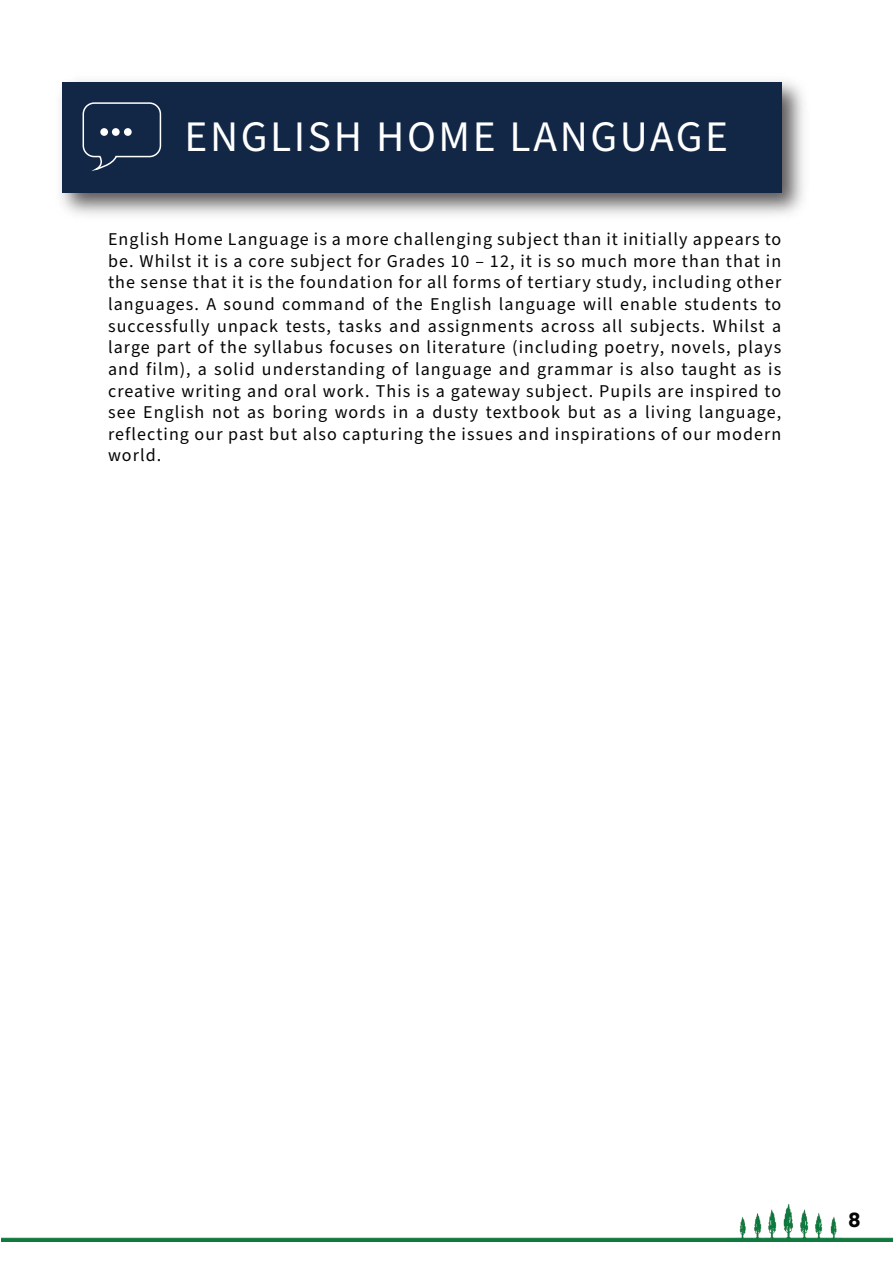
<style>
.page{position:relative;width:893px;height:1263px;background:#fff}
.page>*{position:absolute;margin:0;border:0;box-sizing:border-box;transform-origin:0 0}
.t1{font:43.5px "Source Sans Pro";letter-spacing:.06em;color:#fff}
.t2{font:700 19.5px "Poppins";color:#050504}
.t3{font:18px/21.6px "Source Sans Pro";letter-spacing:.06em;color:#050504;text-align:justify}
</style>
<div class="page">
<img style="left:1px;top:1204px;width:892px;height:37px">
<img style="left:61px;top:81px;width:743px;height:134px">
<div style="left:62px;top:82px;width:719px;height:110px;background:#122746"></div>
<svg style="left:82px;top:102px;width:80px;height:69px"></svg>
<div style="left:100px;top:128px;width:8px;height:8px;background:#fff;border-radius:50%"></div>
<div style="left:112px;top:128px;width:8px;height:8px;background:#fff;border-radius:50%"></div>
<div style="left:124px;top:128px;width:8px;height:8px;background:#fff;border-radius:50%"></div>
<h1 class="t1" style="left:184px;top:107px;width:545px">ENGLISH HOME LANGUAGE</h1>
<p class="t3" style="left:108px;top:229px;width:675px">English Home Language is a more challenging subject than it initially appears to be. Whilst it is a core subject for Grades 10 – 12, it is so much more than that in the sense that it is the foundation for all forms of tertiary study, including other languages. A sound command of the English language will enable students to successfully unpack tests, tasks and assignments across all subjects. Whilst a large part of the syllabus focuses on literature (including poetry, novels, plays and film), a solid understanding of language and grammar is also taught as is creative writing and oral work. This is a gateway subject. Pupils are inspired to see English not as boring words in a dusty textbook but as a living language, reflecting our past but also capturing the issues and inspirations of our modern world.</p>
<p class="t2" style="left:848px;top:1209px;width:14px">8</p>
</div>
